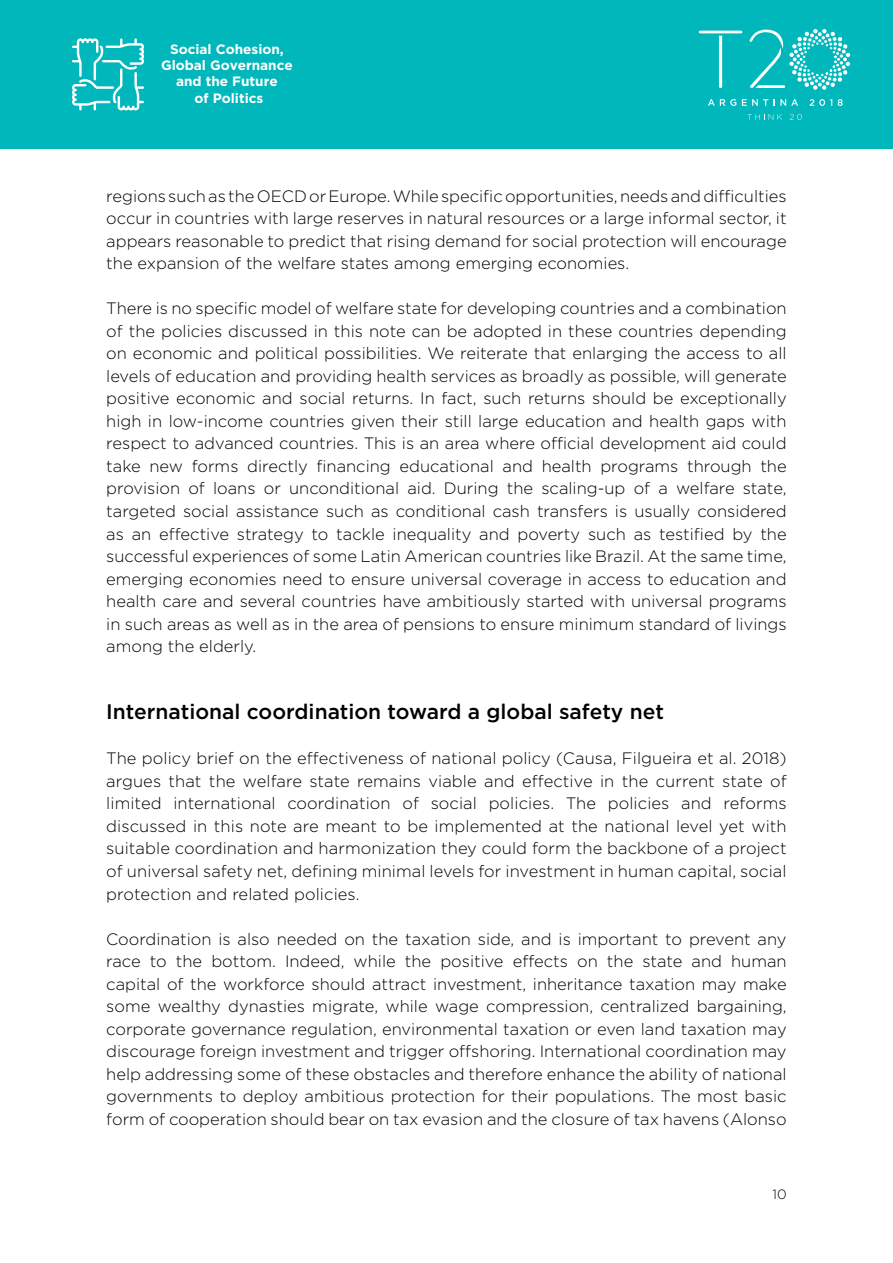
<style>
.page{position:relative;width:893px;height:1263px;background:#fff}
.page>*{position:absolute;margin:0;border:0;box-sizing:border-box;transform-origin:0 0}
.t1{font:500 21px "Gotham";color:#000}
.t2{font:300 16.5px/22.5px "Gotham";color:#000;text-align:justify}
.t3{font:700 13.5px/16.2px "Gotham";color:#fff;text-align:center}
.t4{font:300 13.5px "Gotham";color:#000}
</style>
<div class="page">
<div style="left:0;top:0;width:893px;height:149px;background:#00b8bc"></div>
<svg style="left:749px;top:29px;width:101px;height:61px"></svg>
<svg style="left:708px;top:99px;width:28px;height:7px"></svg>
<svg style="left:742px;top:99px;width:26px;height:7px"></svg>
<svg style="left:774px;top:99px;width:24px;height:7px"></svg>
<svg style="left:810px;top:99px;width:22px;height:7px"></svg>
<svg style="left:838px;top:99px;width:5px;height:7px"></svg>
<svg style="left:699px;top:31px;width:43px;height:57px"></svg>
<svg style="left:748px;top:114px;width:34px;height:6px"></svg>
<svg style="left:790px;top:114px;width:12px;height:6px"></svg>
<svg style="left:72px;top:38px;width:72px;height:72px"></svg>
<p class="t3" style="left:161px;top:41px;width:133px">Social Cohesion,<br>Global Governance and the Future<br>of Politics</p>
<p class="t2" style="left:106px;top:184px;width:682px">regions such as the OECD or Europe. While specific opportunities, needs and difficulties occur in countries with large reserves in natural resources or a large informal sector, it appears reasonable to predict that rising demand for social protection will encourage the expansion of the welfare states among emerging economies.</p>
<p class="t2" style="left:106px;top:297px;width:682px">There is no specific model of welfare state for developing countries and a combination of the policies discussed in this note can be adopted in these countries depending on economic and political possibilities. We reiterate that enlarging the access to all levels of education and providing health services as broadly as possible, will generate positive economic and social returns. In fact, such returns should be exceptionally high in low-income countries given their still large education and health gaps with respect to advanced countries. This is an area where official development aid could take new forms directly financing educational and health programs through the provision of loans or unconditional aid. During the scaling-up of a welfare state, targeted social assistance such as conditional cash transfers is usually considered as an effective strategy to tackle inequality and poverty such as testified by the successful experiences of some Latin American countries like Brazil. At the same time, emerging economies need to ensure universal coverage in access to education and health care and several countries have ambitiously started with universal programs in such areas as well as in the area of pensions to ensure minimum standard of livings among the elderly.</p>
<p class="t1" style="left:106px;top:698px;width:559px">International coordination toward a global safety net</p>
<p class="t2" style="left:106px;top:747px;width:682px">The policy brief on the effectiveness of national policy (Causa, Filgueira et al. 2018) argues that the welfare state remains viable and effective in the current state of limited international coordination of social policies. The policies and reforms discussed in this note are meant to be implemented at the national level yet with suitable coordination and harmonization they could form the backbone of a project of universal safety net, defining minimal levels for investment in human capital, social protection and related policies.</p>
<p class="t2" style="left:106px;top:927px;width:682px">Coordination is also needed on the taxation side, and is important to prevent any race to the bottom. Indeed, while the positive effects on the state and human capital of the workforce should attract investment, inheritance taxation may make some wealthy dynasties migrate, while wage compression, centralized bargaining, corporate governance regulation, environmental taxation or even land taxation may discourage foreign investment and trigger offshoring. International coordination may help addressing some of these obstacles and therefore enhance the ability of national governments to deploy ambitious protection for their populations. The most basic form of cooperation should bear on tax evasion and the closure of tax havens (Alonso</p>
<p class="t4" style="left:773px;top:1186px;width:16px">10</p>
</div>
